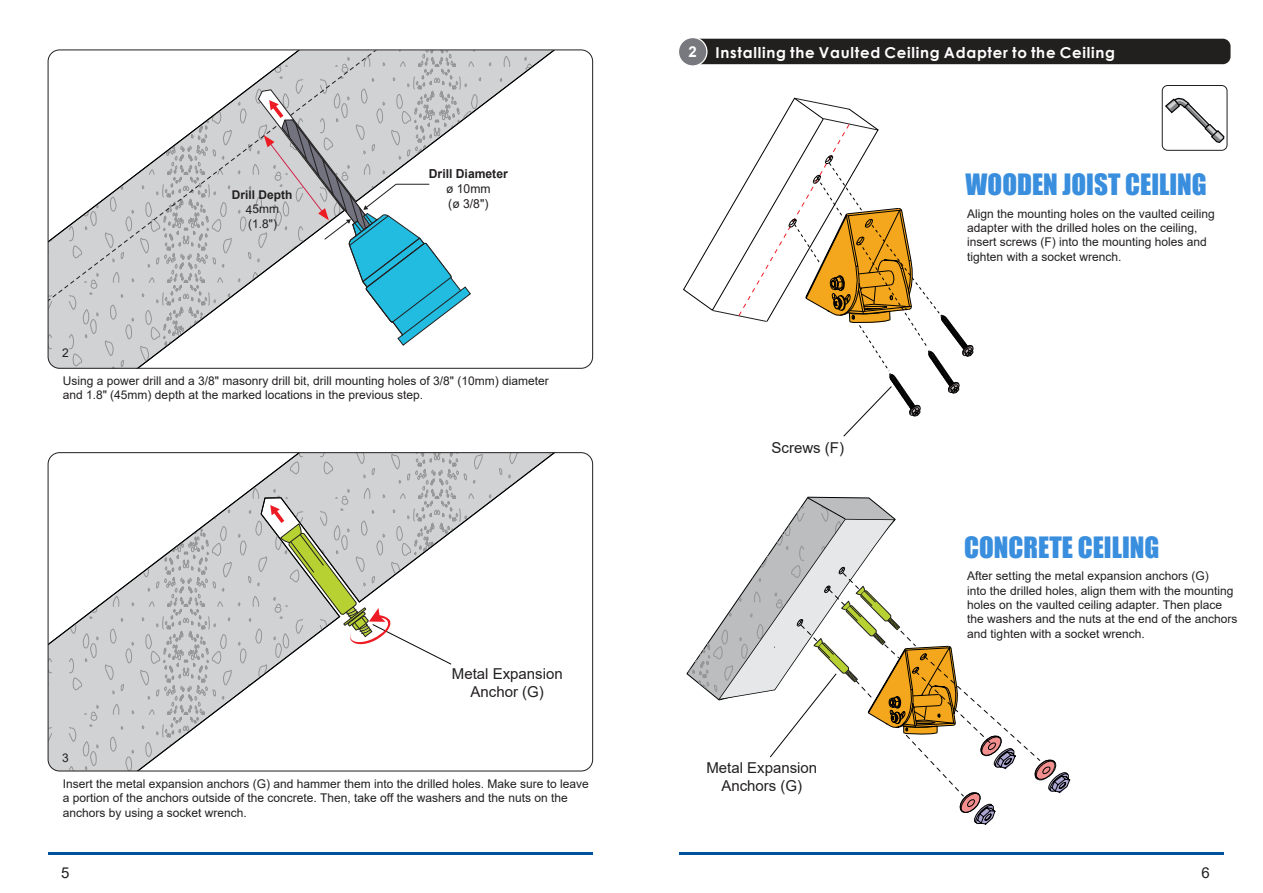
<style>
.page{position:relative;width:1263px;height:893px;background:#fff}
.page>*{position:absolute;margin:0;border:0;box-sizing:border-box;transform-origin:0 0}
.t1{font:27px "Impact";color:#398ede}
.t2{font:15px/18px "Arial";color:#221f1f;text-align:center}
.t3{font:700 15px "Century Gothic";letter-spacing:.05em;color:#fff}
.t4{font:700 15px "Arial";color:#fff}
.t5{font:700 12.45px "Arial";color:#221f1f}
.t6{font:12.45px/14.9px "Arial";color:#221f1f}
.t7{font:12px/14.4px "Arial";color:#221f1f}
.t8{font:700 12px "Arial";color:#221f1f}
</style>
<div class="page">
<hr style="left:48px;top:852px;width:544px;height:2px;background:#00529e">
<hr style="left:680px;top:852px;width:544px;height:2px;background:#00529e">
<svg style="left:48px;top:52px;width:505px;height:317px"></svg>
<svg style="left:48px;top:50px;width:455px;height:254px"></svg>
<svg style="left:258px;top:89px;width:213px;height:257px"></svg>
<svg style="left:48px;top:453px;width:506px;height:318px"></svg>
<svg style="left:683px;top:97px;width:291px;height:340px"></svg>
<svg style="left:686px;top:496px;width:385px;height:329px"></svg>
<svg style="left:1165px;top:97px;width:60px;height:46px"></svg>
<div style="left:1162px;top:85px;width:65px;height:66px;border:1px solid #221f1f;border-radius:5px"></div>
<div style="left:686px;top:39px;width:544px;height:25px;background:#221f1f;border-radius:8px"></div>
<svg style="left:679px;top:38px;width:28px;height:28px"></svg>
<svg style="left:270px;top:505px;width:182px;height:160px"></svg>
<p class="t8" style="left:232px;top:191px;width:62px;rotate:-1deg">Drill Depth</p>
<p class="t7" style="left:246px;top:203px;width:35px;rotate:-1deg">45mm (1.8")</p>
<p class="t5" style="left:429px;top:169px;width:80px">Drill Diameter</p>
<p class="t6" style="left:446px;top:183px;width:46px">¯ 10mm (¯ 3/8")</p>
<p class="t7" style="left:62px;top:347px;width:8px">2</p>
<p class="t7" style="left:63px;top:375px;width:488px">Using a power drill and a 3/8" masonry drill bit, drill mounting holes of 3/8" (10mm) diameter and 1.8" (45mm) depth at the marked locations in the previous step.</p>
<p class="t2" style="left:452px;top:666px;width:112px">Metal Expansion<br>Anchor (G)</p>
<p class="t7" style="left:62px;top:750px;width:8px">2</p>
<p class="t7" style="left:63px;top:777px;width:528px">Insert the metal expansion anchors (G) and hammer them into the drilled holes. Make sure to leave a portion of the anchors outside of the concrete. Then, take off the washers and the nuts on the anchors by using a socket wrench.</p>
<p class="t7" style="left:62px;top:752px;width:8px">3</p>
<p class="t4" style="left:688px;top:46px;width:10px">2</p>
<p class="t3" style="left:715px;top:47px;width:401px">Installing the Vaulted Ceiling Adapter to the Ceiling</p>
<h1 class="t1" style="left:965px;top:170px;width:243px">WOODEN JOIST CEILING</h1>
<p class="t2" style="left:771px;top:440px;width:74px">Screws (F)</p>
<p class="t2" style="left:706px;top:760px;width:112px">Metal Expansion<br>Anchors (G)</p>
<p class="t7" style="left:967px;top:207px;width:249px">Align the mounting holes on the vaulted ceiling adapter with the drilled holes on the ceiling, insert screws (F) into the mounting holes and tighten with a socket wrench.</p>
<h1 class="t1" style="left:964px;top:533px;width:197px">CONCRETE CEILING</h1>
<p class="t7" style="left:967px;top:570px;width:272px">After setting the metal expansion anchors (G)<br>into the drilled holes, align them with the mounting holes on the vaulted ceiling adapter. Then place the washers and the nuts at the end of the anchors and tighten with a socket wrench.</p>
<p class="t2" style="left:61px;top:865px;width:10px">5</p>
<p class="t2" style="left:1201px;top:865px;width:10px">6</p>
</div>
